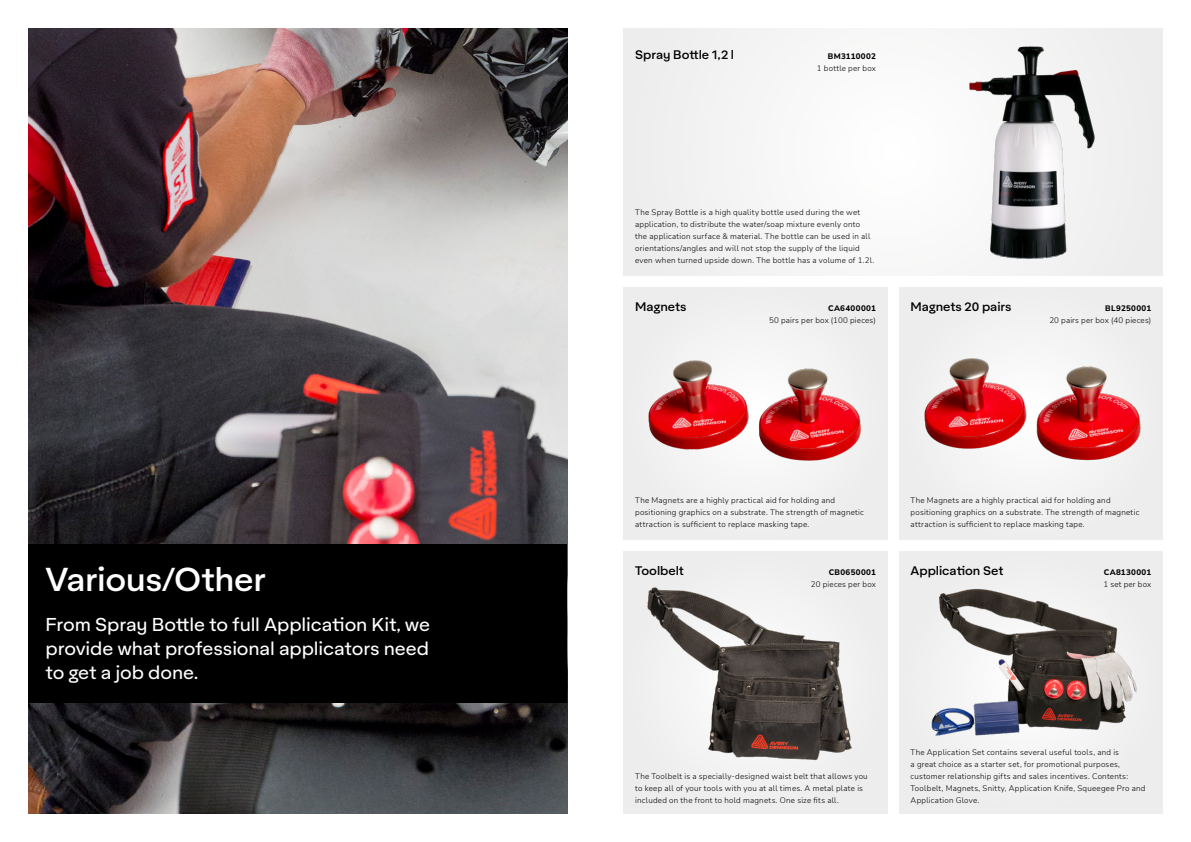
<style>
.page{position:relative;width:1191px;height:842px;background:#fff}
.page>*{position:absolute;margin:0;border:0;box-sizing:border-box;transform-origin:0 0}
.t1{font:500 32px "Aktifo A";letter-spacing:-.01em;color:#fff}
.t2{font:18px/24px "Aktifo A";letter-spacing:-.01em;color:#fff;text-align:justify}
.t3{font:500 12px "Aktifo A";letter-spacing:-.005em;color:#000}
.t4{font:300 8px/12px "Nunito Sans";letter-spacing:.03em;color:#000}
.t5{font:800 8px "Nunito Sans";letter-spacing:.04em;color:#000}
</style>
<div class="page">
<div style="left:624px;top:28px;width:538px;height:247px;background:#f5f5f5"></div>
<div style="left:624px;top:551px;width:263px;height:263px;background:#ededed"></div>
<div style="left:899px;top:551px;width:263px;height:263px;background:#eeeeed"></div>
<div style="left:624px;top:287px;width:263px;height:252px;background:#efefef"></div>
<div style="left:899px;top:287px;width:263px;height:252px;background:#efefef"></div>
<img style="left:647px;top:587px;width:205px;height:173px">
<img style="left:931px;top:589px;width:206px;height:148px">
<img style="left:648px;top:360px;width:213px;height:102px">
<img style="left:28px;top:28px;width:539px;height:786px">
<div style="left:28px;top:544px;width:539px;height:159px;background:#000"></div>
<img style="left:969px;top:46px;width:126px;height:214px">
<img style="left:924px;top:358px;width:217px;height:104px">
<h1 class="t1" style="left:45px;top:559px;width:222px">Various/Other</h1>
<h2 class="t2" style="left:46px;top:612px;width:386px">From Spray Bottle to full Application Kit, we provide what professional applicators need to get a job done.</h2>
<h3 class="t3" style="left:635px;top:47px;width:100px">Spray Bottle 1,2 l</h3>
<p class="t5" style="left:828px;top:51px;width:49px">BM3110002</p>
<p class="t4" style="left:817px;top:62px;width:60px">1 bottle per box</p>
<p class="t4" style="left:635px;top:206px;width:240px">The Spray Bottle is a high quality bottle used during the wet application, to distribute the water/soap mixture evenly onto<br>the application surface &amp; material. The bottle can be used in all orientations/angles and will not stop the supply of the liquid even when turned upside down. The bottle has a volume of 1.2l.</p>
<h3 class="t3" style="left:635px;top:299px;width:53px">Magnets</h3>
<h3 class="t3" style="left:910px;top:299px;width:102px">Magnets 20 pairs</h3>
<p class="t5" style="left:828px;top:303px;width:49px">CA6400001</p>
<p class="t4" style="left:769px;top:314px;width:108px">50 pairs per box (100 pieces)</p>
<p class="t5" style="left:1105px;top:303px;width:47px">BL9250001</p>
<p class="t4" style="left:1049px;top:314px;width:103px">20 pairs per box (40 pieces)</p>
<p class="t4" style="left:635px;top:494px;width:230px">The Magnets are a highly practical aid for holding and positioning graphics on a substrate. The strength of magnetic attraction is sufficient to replace masking tape.</p>
<p class="t4" style="left:910px;top:494px;width:230px">The Magnets are a highly practical aid for holding and positioning graphics on a substrate. The strength of magnetic attraction is sufficient to replace masking tape.</p>
<h3 class="t3" style="left:635px;top:563px;width:50px">Toolbelt</h3>
<h3 class="t3" style="left:910px;top:563px;width:94px">Application Set</h3>
<p class="t5" style="left:828px;top:567px;width:49px">CB0650001</p>
<p class="t4" style="left:811px;top:578px;width:66px">20 pieces per box</p>
<p class="t5" style="left:1103px;top:567px;width:49px">CA8130001</p>
<p class="t4" style="left:1103px;top:578px;width:49px">1 set per box</p>
<p class="t4" style="left:635px;top:770px;width:234px">The Toolbelt is a specially-designed waist belt that allows you to keep all of your tools with you at all times. A metal plate is included on the front to hold magnets. One size fits all.</p>
<p class="t4" style="left:910px;top:746px;width:236px">The Application Set contains several useful tools, and is<br>a great choice as a starter set, for promotional purposes, customer relationship gifts and sales incentives. Contents:<br>Toolbelt, Magnets, Snitty, Application Knife, Squeegee Pro and Application Glove.</p>
</div>
